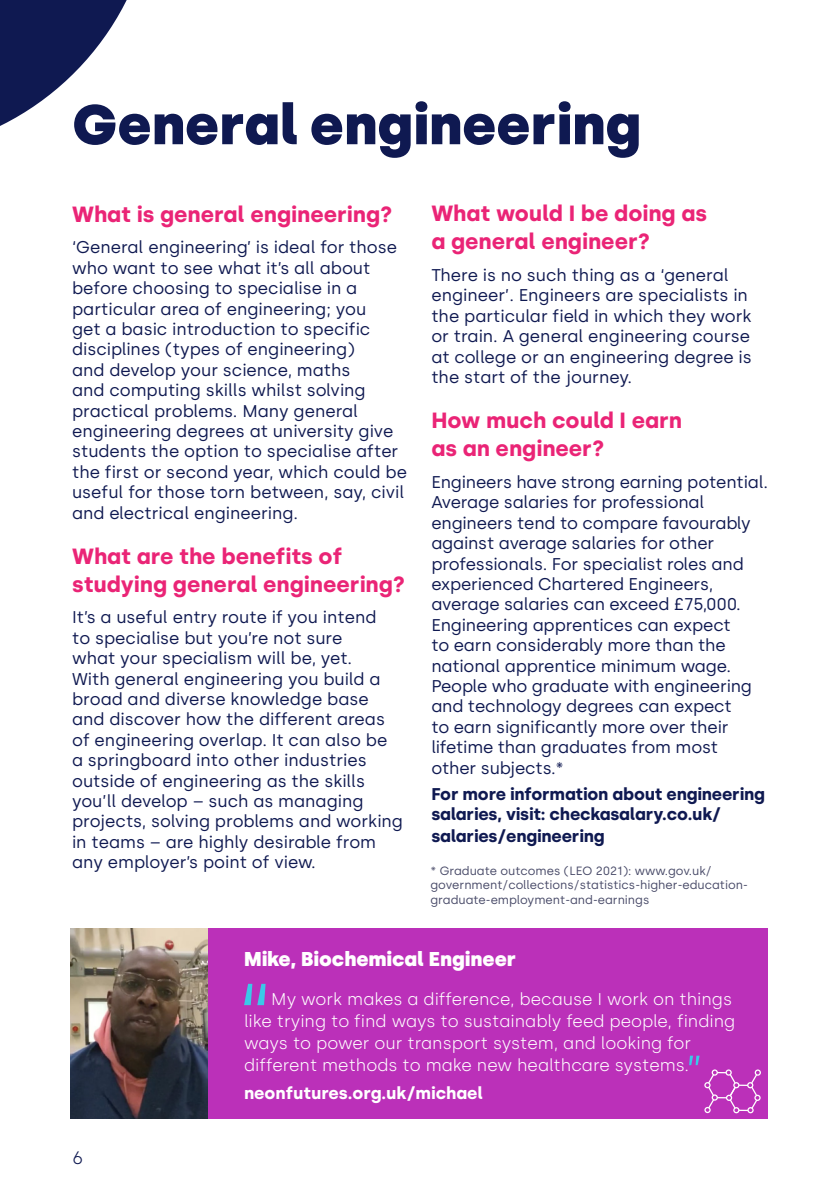
<style>
.page{position:relative;width:840px;height:1191px;background:#fff}
.page>*{position:absolute;margin:0;border:0;box-sizing:border-box;transform-origin:0 0}
.t1{font:900 56px "Silka";color:#0f1951}
.t2{font:700 22px/28px "Silka";color:#ea2476}
.t3{font:900 20px "Silka";color:#fff}
.t4{font:300 18px "Silka";color:#0f1951}
.copy_9pt{font:17px/20.4px "Silka";color:#0f1951}
.t5{font:300 17px/22px "Silka";color:#fff}
.copy_9pt-2{font:700 17px/20.4px "Silka";letter-spacing:-.01em;color:#0f1951}
.t6{font:700 17px "Silka";color:#fff}
.copy_9pt-3{font:12px/14.4px "Silka";color:#484a68}
</style>
<div class="page">
<svg style="left:0;top:0;width:127px;height:126px"></svg>
<div style="left:72px;top:928px;width:695px;height:191px;background:#bb30b9"></div>
<img style="left:71px;top:928px;width:136px;height:191px">
<svg style="left:244px;top:983px;width:21px;height:22px"></svg>
<svg style="left:689px;top:1055px;width:71px;height:58px"></svg>
<p class="t1" style="left:72px;top:91px;width:570px">General engineering</p>
<p class="t2" style="left:72px;top:200px;width:322px">What is general engineering?</p>
<p class="copy_9pt" style="left:72px;top:237px;width:336px">‘General engineering’ is ideal for those who want to see what it’s all about before choosing to specialise in a particular area of engineering; you<br>get a basic introduction to specific disciplines (types of engineering)<br>and develop your science, maths<br>and computing skills whilst solving practical problems. Many general engineering degrees at university give students the option to specialise after the first or second year, which could be useful for those torn between, say, civil and electrical engineering.</p>
<p class="t2" style="left:72px;top:542px;width:334px">What are the benefits of studying general engineering?</p>
<p class="copy_9pt" style="left:72px;top:607px;width:332px">It’s a useful entry route if you intend<br>to specialise but you’re not sure<br>what your specialism will be, yet.<br>With general engineering you build a broad and diverse knowledge base and discover how the different areas of engineering overlap. It can also be<br>a springboard into other industries outside of engineering as the skills you’ll develop – such as managing projects, solving problems and working in teams – are highly desirable from any employer’s point of view.</p>
<p class="t2" style="left:431px;top:199px;width:277px">What would I be doing as a general engineer?</p>
<p class="copy_9pt" style="left:431px;top:265px;width:322px">There is no such thing as a ‘general engineer’. Engineers are specialists in the particular field in which they work or train. A general engineering course at college or an engineering degree is the start of the journey.</p>
<p class="t2" style="left:431px;top:406px;width:252px">How much could I earn as an engineer?</p>
<p class="copy_9pt" style="left:431px;top:472px;width:338px">Engineers have strong earning potential.<br>Average salaries for professional engineers tend to compare favourably against average salaries for other professionals. For specialist roles and experienced Chartered Engineers, average salaries can exceed £75,000.<br>Engineering apprentices can expect<br>to earn considerably more than the national apprentice minimum wage.<br>People who graduate with engineering and technology degrees can expect<br>to earn significantly more over their lifetime than graduates from most<br>other subjects.*</p>
<p class="copy_9pt-2" style="left:431px;top:783px;width:335px">For more information about engineering salaries, visit: checkasalary.co.uk/</p>
<p class="copy_9pt-2" style="left:431px;top:826px;width:175px">salaries/engineering</p>
<p class="copy_9pt-3" style="left:430px;top:863px;width:318px">* Graduate outcomes (LEO 2021): www.gov.uk/ government/collections/statistics-higher-education&shy;graduate-employment-and-earnings</p>
<p class="t4" style="left:72px;top:1147px;width:13px">6</p>
<p class="t3" style="left:244px;top:947px;width:273px">Mike, Biochemical Engineer</p>
<p class="t5" style="left:244px;top:988px;width:492px;text-indent:27px">My work makes a difference, because I work on things like trying to find ways to sustainably feed people, finding ways to power our transport system, and looking for different methods to make new healthcare systems.</p>
<p class="t6" style="left:244px;top:1082px;width:240px">neonfutures.org.uk/michael</p>
</div>
